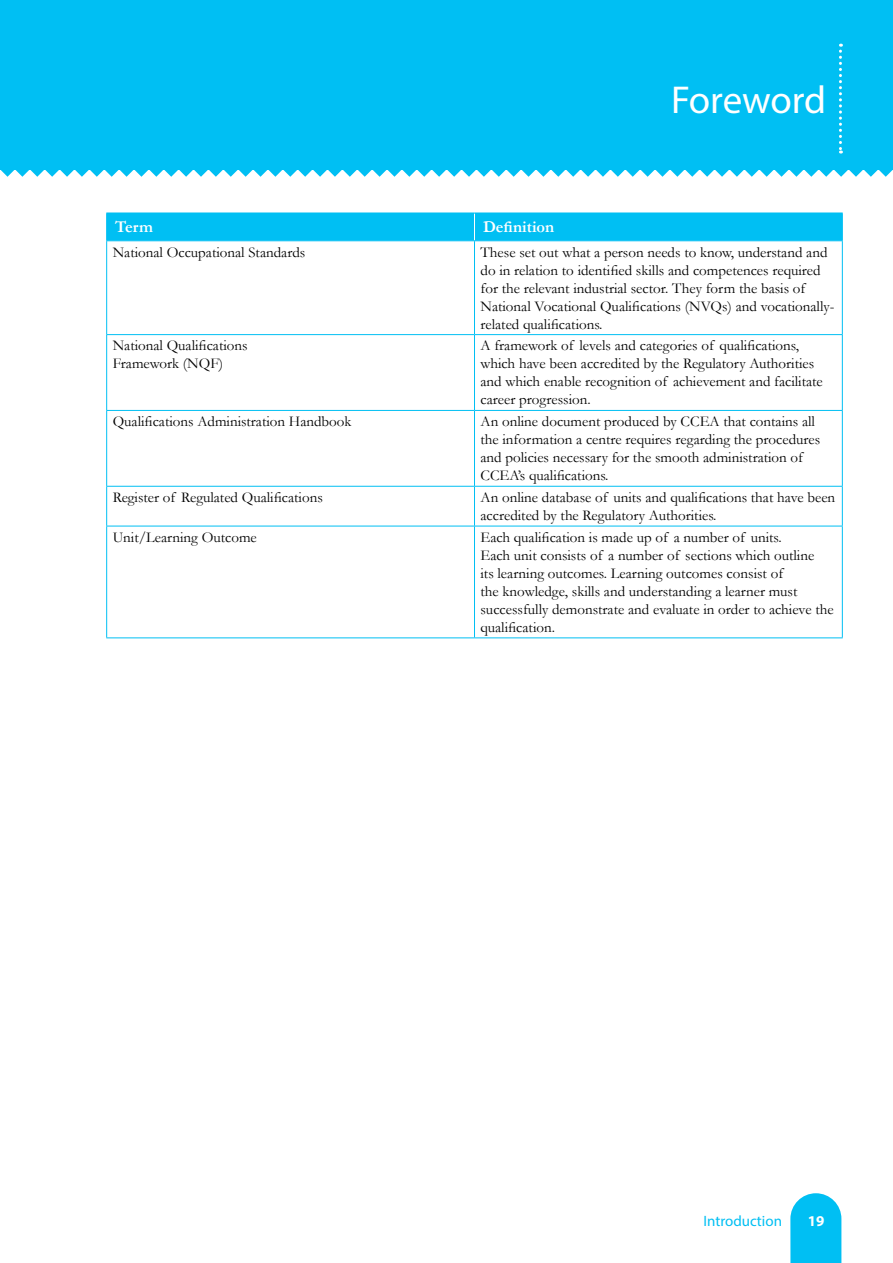
<style>
.page{position:relative;width:893px;height:1263px;background:#fff}
.page>*{position:absolute;margin:0;border:0;box-sizing:border-box;transform-origin:0 0}
.t1{font:39px "Myriad Pro";letter-spacing:-.01em;color:#fff}
.t2{font:700 16.5px "Garamond";color:#fff}
.t3{font:15px/18px "Garamond";color:#000}
.t4{font:15px "Myriad Pro";color:#00bff3}
.t5{font:700 15px "Myriad Pro";color:#fff}
</style>
<div class="page">
<svg style="left:790px;top:1193px;width:51px;height:70px;background:#16c4f4"></svg>
<div style="left:0;top:0;width:893px;height:169px;background:#00bff3"></div>
<svg style="left:0;top:169px;width:893px;height:8px"></svg>
<svg style="left:839px;top:44px;width:3px;height:110px"></svg>
<svg style="left:107px;top:241px;width:735px;height:396px"></svg>
<div style="left:106px;top:213px;width:737px;height:27px;background:#00bff3"></div>
<hr style="left:106px;top:241px;width:1px;height:93px;background:#00bff3">
<hr style="left:106px;top:335px;width:1px;height:75px;background:#00bff3">
<hr style="left:106px;top:411px;width:1px;height:75px;background:#00bff3">
<hr style="left:106px;top:487px;width:1px;height:39px;background:#00bff3">
<hr style="left:106px;top:526px;width:1px;height:111px;background:#00bff3">
<hr style="left:106px;top:240px;width:368px;height:1px;background:#00bff3">
<hr style="left:474px;top:240px;width:369px;height:1px;background:#00bff3">
<hr style="left:474px;top:241px;width:1px;height:93px;background:#00bff3">
<hr style="left:842px;top:241px;width:1px;height:93px;background:#00bff3">
<hr style="left:474px;top:335px;width:1px;height:75px;background:#00bff3">
<hr style="left:842px;top:335px;width:1px;height:75px;background:#00bff3">
<hr style="left:474px;top:411px;width:1px;height:75px;background:#00bff3">
<hr style="left:842px;top:411px;width:1px;height:75px;background:#00bff3">
<hr style="left:474px;top:487px;width:1px;height:39px;background:#00bff3">
<hr style="left:842px;top:487px;width:1px;height:39px;background:#00bff3">
<hr style="left:474px;top:526px;width:1px;height:111px;background:#00bff3">
<hr style="left:842px;top:526px;width:1px;height:111px;background:#00bff3">
<hr style="left:106px;top:334px;width:368px;height:1px;background:#00bff3">
<hr style="left:474px;top:334px;width:369px;height:1px;background:#00bff3">
<hr style="left:106px;top:410px;width:368px;height:1px;background:#00bff3">
<hr style="left:474px;top:410px;width:369px;height:1px;background:#00bff3">
<hr style="left:106px;top:486px;width:368px;height:1px;background:#00bff3">
<hr style="left:474px;top:486px;width:369px;height:1px;background:#00bff3">
<hr style="left:106px;top:526px;width:368px;height:1px;background:#00bff3">
<hr style="left:474px;top:526px;width:369px;height:1px;background:#00bff3">
<hr style="left:106px;top:637px;width:368px;height:1px;background:#00bff3">
<hr style="left:474px;top:637px;width:369px;height:1px;background:#00bff3">
<h1 class="t1" style="left:671px;top:76px;width:157px">Foreword</h1>
<p class="t2" style="left:115px;top:216px;width:39px">Term</p>
<p class="t2" style="left:483px;top:216px;width:73px">Definition</p>
<p class="t3" style="left:113px;top:242px;width:194px">National Occupational Standards</p>
<p class="t3" style="left:480px;top:242px;width:355px">These set out what a person needs to know, understand and do in relation to identified skills and competences required for the relevant industrial sector. They form the basis of National Vocational Qualifications (NVQs) and vocationally&shy;related qualifications.</p>
<p class="t3" style="left:113px;top:336px;width:136px">National Qualifications<br>Framework (NQF)</p>
<p class="t3" style="left:480px;top:336px;width:344px">A framework of levels and categories of qualifications, which have been accredited by the Regulatory Authorities and which enable recognition of achievement and facilitate career progression.</p>
<p class="t3" style="left:113px;top:412px;width:240px">Qualifications Administration Handbook</p>
<p class="t3" style="left:480px;top:412px;width:341px">An online document produced by CCEA that contains all the information a centre requires regarding the procedures and policies necessary for the smooth administration of CCEA’s qualifications.</p>
<p class="t3" style="left:113px;top:488px;width:212px">Register of Regulated Qualifications</p>
<p class="t3" style="left:480px;top:488px;width:356px">An online database of units and qualifications that have been accredited by the Regulatory Authorities.</p>
<p class="t3" style="left:113px;top:528px;width:146px">Unit/Learning Outcome</p>
<p class="t3" style="left:480px;top:528px;width:355px">Each qualification is made up of a number of units.<br>Each unit consists of a number of sections which outline<br>its learning outcomes. Learning outcomes consist of<br>the knowledge, skills and understanding a learner must successfully demonstrate and evaluate in order to achieve the qualification.</p>
<p class="t4" style="left:703px;top:1211px;width:80px">Introduction</p>
<p class="t5" style="left:808px;top:1211px;width:18px">19</p>
</div>
